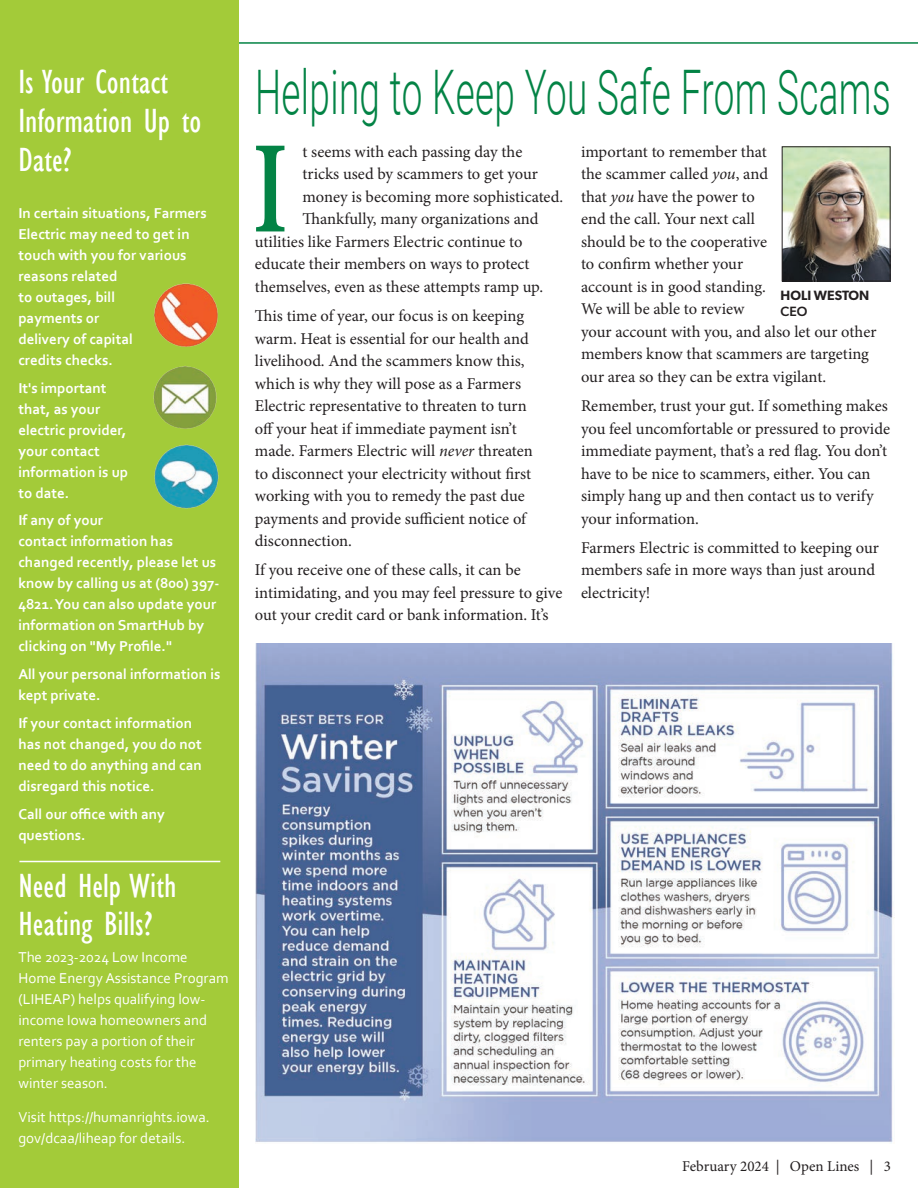
<style>
.page{position:relative;width:918px;height:1188px;background:#fff}
.page>*{position:absolute;margin:0;border:0;box-sizing:border-box;transform-origin:0 0}
.t1{font:600 132px "Minion Pro";color:#038345;scale:.75 1}
.t2{font:300 61.5px "Roboto";letter-spacing:.01em;color:#038345;scale:.6 1}
.t3{font:condensed 34.5px/39px "Gill Sans";color:#fff}
.t4{font:16.5px/22.5px "Minion Pro";color:#231f20}
.t5{font:700 15px/21px "Corbel";color:#fff}
.t6{font:15px/21px "Corbel";color:#fff}
.t7{font:15px "Minion Pro";color:#231f20}
.t8{font:600 13.5px "Gibson";color:#231f20}
.t9{font:500 13.5px "Gibson";color:#231f20}
.s1{font-style:italic}
</style>
<div class="page">
<hr style="left:0;top:42px;width:918px;height:2px;background:#038345">
<div style="left:0;top:0;width:238px;height:1188px;background:#a3cb39"></div>
<img style="left:784px;top:148px;width:105px;height:131px">
<div style="left:782px;top:146px;width:109px;height:135px;border:1px solid #231f20"></div>
<hr style="left:19px;top:861px;width:201px;height:1px;background:#fff">
<img style="left:153px;top:283px;width:66px;height:226px">
<img style="left:255px;top:644px;width:640px;height:499px">
<h3 class="t3" style="left:18px;top:62px;width:184px">Is Your Contact<br>Information Up to<br>Date?</h3>
<p class="t5" style="left:18px;top:202px;width:190px">In certain situations, Farmers<br>Electric may need to get in touch with you for various reasons related<br>to outages, bill<br>payments or<br>delivery of capital<br>credits checks.</p>
<p class="t5" style="left:18px;top:377px;width:111px">It's important that, as your electric provider, your contact information is up to date.</p>
<p class="t5" style="left:18px;top:510px;width:203px">If any of your<br>contact information has changed recently, please let us know by calling us at (800) 397-<br>4821. You can also update your information on SmartHub by clicking on "My Profile."</p>
<p class="t5" style="left:18px;top:663px;width:204px">All your personal information is kept private.</p>
<p class="t5" style="left:18px;top:712px;width:185px">If your contact information has not changed, you do not need to do anything and can disregard this notice.</p>
<p class="t5" style="left:18px;top:803px;width:148px">Call our office with any questions.</p>
<h3 class="t3" style="left:18px;top:866px;width:159px">Need Help With<br>Heating Bills?</h3>
<p class="t6" style="left:18px;top:946px;width:212px">The 2023-2024 Low Income<br>Home Energy Assistance Program (LIHEAP) helps qualifying low&shy;income Iowa homeowners and renters pay a portion of their primary heating costs for the winter season.</p>
<p class="t6" style="left:18px;top:1106px;width:193px">Visit https://humanrights.iowa. gov/dcaa/liheap for details.</p>
<h2 class="t2" style="left:255px;top:49px;width:1061px">Helping to Keep You Safe From Scams</h2>
<p class="t4" style="left:302px;top:140px;width:221px">t seems with each passing day the</p>
<p class="t4" style="left:302px;top:163px;width:237px">tricks used by scammers to get your</p>
<p class="t4" style="left:302px;top:185px;width:262px">money is becoming more sophisticated.</p>
<p class="t4" style="left:302px;top:208px;width:238px">Thankfully, many organizations and</p>
<p class="t4" style="left:255px;top:230px;width:269px">utilities like Farmers Electric continue to</p>
<p class="t4" style="left:255px;top:253px;width:276px">educate their members on ways to protect</p>
<p class="t4" style="left:255px;top:275px;width:290px">themselves, even as these attempts ramp up.</p>
<p class="t4" style="left:255px;top:305px;width:280px">This time of year, our focus is on keeping warm. Heat is essential for our health and livelihood. And the scammers know this, which is why they will pose as a Farmers Electric representative to threaten to turn off your heat if immediate payment isn’t made. Farmers Electric will <span class="s1">never</span> threaten to disconnect your electricity without first working with you to remedy the past due payments and provide sufficient notice of disconnection.</p>
<p class="t4" style="left:255px;top:559px;width:309px">If you receive one of these calls, it can be intimidating, and you may feel pressure to give out your credit card or bank information. It’s</p>
<p class="t4" style="left:581px;top:140px;width:297px">important to remember that<br>the scammer called <span class="s1">you</span>, and<br>that <span class="s1">you</span> have the power to<br>end the call. Your next call<br>should be to the cooperative<br>to confirm whether your<br>account is in good standing.<br>We will be able to review<br>your account with you, and also let our other members know that scammers are targeting our area so they can be extra vigilant.</p>
<p class="t4" style="left:581px;top:395px;width:311px">Remember, trust your gut. If something makes you feel uncomfortable or pressured to provide immediate payment, that’s a red flag. You don’t have to be nice to scammers, either. You can simply hang up and then contact us to verify your information.</p>
<p class="t4" style="left:581px;top:536px;width:299px">Farmers Electric is committed to keeping our members safe in more ways than just around electricity!</p>
<h1 class="t1" style="left:252px;top:98px;width:50px">I</h1>
<p class="t8" style="left:781px;top:287px;width:90px">HOLI WESTON</p>
<p class="t9" style="left:781px;top:303px;width:28px">CEO</p>
<p class="t7" style="left:682px;top:1157px;width:210px">February 2024 | Open Lines | 3</p>
</div>
